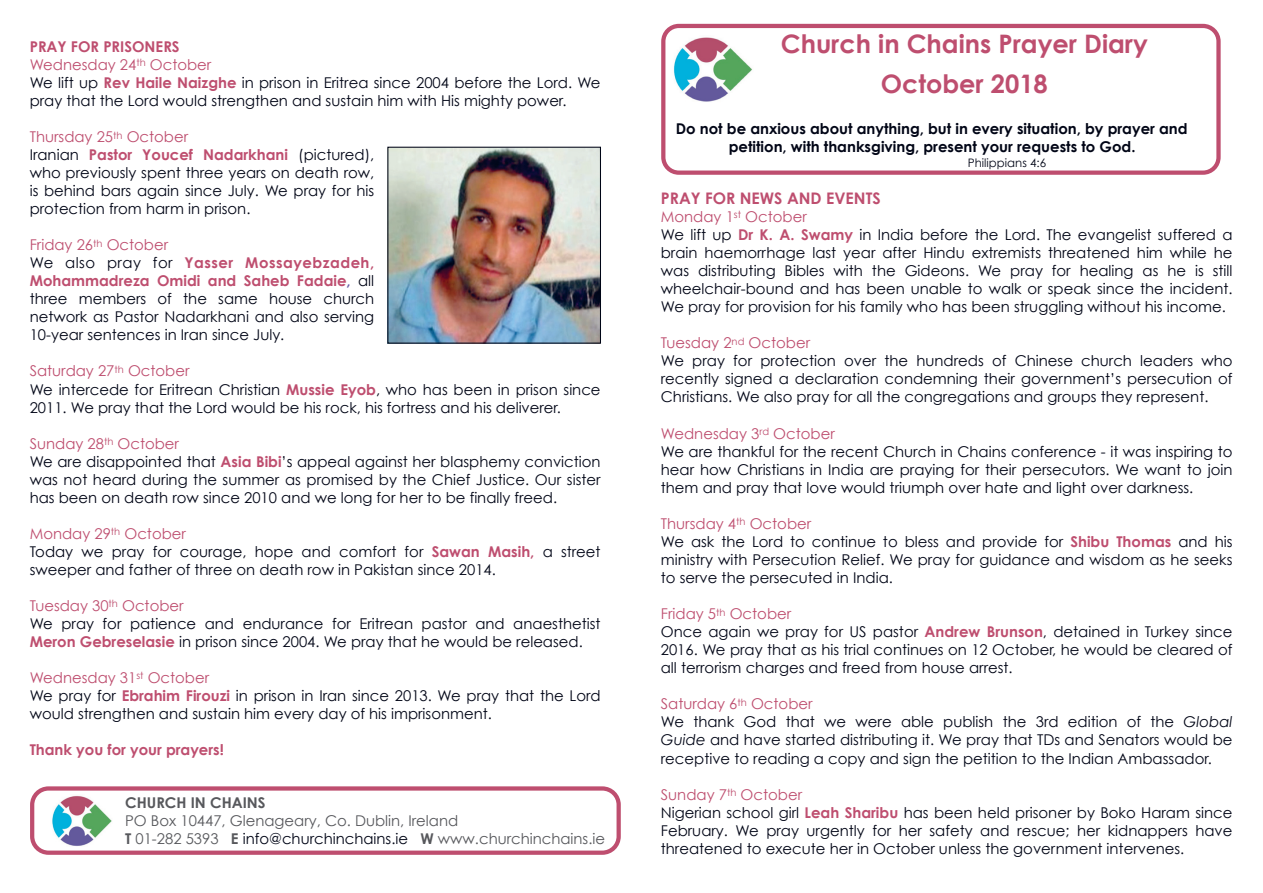
<style>
.page{position:relative;width:1263px;height:893px;background:#fff}
.page>*{position:absolute;margin:0;border:0;box-sizing:border-box;transform-origin:0 0}
.t1{font:700 25.5px/40.3px "Century Gothic";color:#be4e6f;text-align:center}
.t2{font:700 15.9px "Century Gothic";color:#be4e6f}
.t3{font:14.85px/18px "Century Gothic";color:#000516}
.t4{font:700 14.85px/18px "Century Gothic";color:#000516;text-align:center}
.t5{font:14.85px/18px "Century Gothic";color:#57585c}
.t6{font:700 14.85px "Century Gothic";color:#be4e6f}
.t7{font:700 14.85px "Century Gothic";color:#57585c}
.t8{font:11.7px "Century Gothic";color:#000516}
.s1{font-weight:700;color:#be4e6f}
.s2{color:#be4e6f}
.s3{font-weight:700;color:#655ca6}
.s4{font-weight:700}
.s5{color:#000516}
.s6{font-style:italic}
</style>
<div class="page">
<div style="left:30px;top:786px;width:591px;height:69px;border:4px solid #be4e6f;border-radius:16px"></div>
<img style="left:52px;top:796px;width:60px;height:50px">
<img style="left:389px;top:149px;width:210px;height:193px">
<div style="left:387px;top:147px;width:214px;height:197px;border:1px solid #000516"></div>
<div style="left:661px;top:24px;width:559px;height:151px;border:4px solid #be4e6f;border-radius:15px"></div>
<img style="left:673px;top:37px;width:79px;height:65px">
<p class="t3" style="left:30px;top:37px;width:572px"><span class="s1">PRAY FOR PRISONERS<br></span><span class="s2">Wednesday 24</span><sup>th</sup> <span class="s2">October<br></span>We lift up <span class="s1">Rev Haile Naizghe</span> in prison in Eritrea since 2004 before the Lord. We pray that the Lord would strengthen and sustain him with His mighty power.</p>
<p class="t3" style="left:30px;top:127px;width:346px"><span class="s2">Thursday 25</span><sup>th</sup> <span class="s2">October<br></span>Iranian <span class="s1">Pastor Youcef Nadarkhani</span> (pictured), who previously spent three years on death row, is behind bars again since July. We pray for his protection from harm in prison.</p>
<p class="t3" style="left:30px;top:236px;width:346px"><span class="s2">Friday 26</span><sup>th</sup> <span class="s2">October<br></span>We also pray for <span class="s1">Yasser Mossayebzadeh, Mohammadreza Omidi and Saheb Fadaie</span><span class="s3">,</span> all three members of the same house church network as Pastor Nadarkhani and also serving 10-year sentences in Iran since July.</p>
<p class="t3" style="left:30px;top:362px;width:572px"><span class="s2">Saturday 27</span><sup>th</sup> <span class="s2">October<br></span>We intercede for Eritrean Christian <span class="s1">Mussie Eyob</span>, who has been in prison since<br>2011. We pray that the Lord would be his rock, his fortress and his deliverer.</p>
<p class="t3" style="left:30px;top:434px;width:572px"><span class="s2">Sunday 28</span><sup>th</sup> <span class="s2">October<br></span>We are disappointed that <span class="s1">Asia Bibi</span>’s appeal against her blasphemy conviction was not heard during the summer as promised by the Chief Justice. Our sister has been on death row since 2010 and we long for her to be finally freed.</p>
<p class="t3" style="left:30px;top:524px;width:572px"><span class="s2">Monday 29</span><sup>th</sup> <span class="s2">October<br></span>Today we pray for courage, hope and comfort for <span class="s1">Sawan Masih,</span> a street sweeper and father of three on death row in Pakistan since 2014.</p>
<p class="t3" style="left:30px;top:596px;width:572px"><span class="s2">Tuesday 30</span><sup>th</sup> <span class="s2">October<br></span>We pray for patience and endurance for Eritrean pastor and anaesthetist<br><span class="s1">Meron Gebreselasie</span> in prison since 2004. We pray that he would be released.</p>
<p class="t3" style="left:30px;top:668px;width:572px"><span class="s2">Wednesday 31</span><sup>st</sup> <span class="s2">October<br></span>We pray for <span class="s1">Ebrahim Firouzi</span> in prison in Iran since 2013. We pray that the Lord would strengthen and sustain him every day of his imprisonment.</p>
<p class="t6" style="left:30px;top:738px;width:196px">Thank you for your prayers!</p>
<p class="t7" style="left:125px;top:791px;width:142px">CHURCH IN CHAINS</p>
<p class="t5" style="left:125px;top:812px;width:481px">PO Box 10447, Glenageary, Co. Dublin, Ireland<br><span class="s4">T</span> 01-282 5393 <span class="s4">E</span> <span class="s5">info@churchinchains.ie</span> <span class="s4">W</span> www.churchinchains.ie</p>
<h1 class="t1" style="left:781px;top:23px;width:368px">Church in Chains Prayer Diary<br>October 2018</h1>
<p class="t4" style="left:676px;top:119px;width:513px">Do not be anxious about anything, but in every situation, by prayer and petition, with thanksgiving, present your requests to God.</p>
<p class="t8" style="left:968px;top:154px;width:80px">Philippians 4:6</p>
<p class="t2" style="left:661px;top:186px;width:221px">PRAY FOR NEWS AND EVENTS</p>
<p class="t3" style="left:661px;top:207px;width:573px"><span class="s2">Monday 1</span><sup>st</sup> <span class="s2">October<br></span>We lift up <span class="s1">Dr K. A. Swamy</span> in India before the Lord. The evangelist suffered a brain haemorrhage last year after Hindu extremists threatened him while he was distributing Bibles with the Gideons. We pray for healing as he is still wheelchair-bound and has been unable to walk or speak since the incident.<br>We pray for provision for his family who has been struggling without his income.</p>
<p class="t3" style="left:661px;top:334px;width:573px"><span class="s2">Tuesday 2</span><sup>nd</sup> <span class="s2">October<br></span>We pray for protection over the hundreds of Chinese church leaders who recently signed a declaration condemning their government’s persecution of Christians. We also pray for all the congregations and groups they represent.</p>
<p class="t3" style="left:661px;top:424px;width:573px"><span class="s2">Wednesday 3</span><sup>rd</sup> <span class="s2">October<br></span>We are thankful for the recent Church in Chains conference - it was inspiring to hear how Christians in India are praying for their persecutors. We want to join them and pray that love would triumph over hate and light over darkness.</p>
<p class="t3" style="left:661px;top:514px;width:573px"><span class="s2">Thursday 4</span><sup>th</sup> <span class="s2">October<br></span>We ask the Lord to continue to bless and provide for <span class="s1">Shibu Thomas</span> and his ministry with Persecution Relief. We pray for guidance and wisdom as he seeks to serve the persecuted in India.</p>
<p class="t3" style="left:661px;top:604px;width:573px"><span class="s2">Friday 5</span><sup>th</sup> <span class="s2">October<br></span>Once again we pray for US pastor <span class="s1">Andrew Brunson</span>, detained in Turkey since 2016. We pray that as his trial continues on 12 October, he would be cleared of all terrorism charges and freed from house arrest.</p>
<p class="t3" style="left:661px;top:695px;width:573px"><span class="s2">Saturday 6</span><sup>th</sup> <span class="s2">October<br></span>We thank God that we were able publish the 3rd edition of the <span class="s6">Global Guide</span> and have started distributing it. We pray that TDs and Senators would be receptive to reading a copy and sign the petition to the Indian Ambassador.</p>
<p class="t3" style="left:661px;top:785px;width:573px"><span class="s2">Sunday 7</span><sup>th</sup> <span class="s2">October<br></span>Nigerian school girl <span class="s1">Leah Sharibu</span> has been held prisoner by Boko Haram since February. We pray urgently for her safety and rescue; her kidnappers have threatened to execute her in October unless the government intervenes.</p>
</div>
